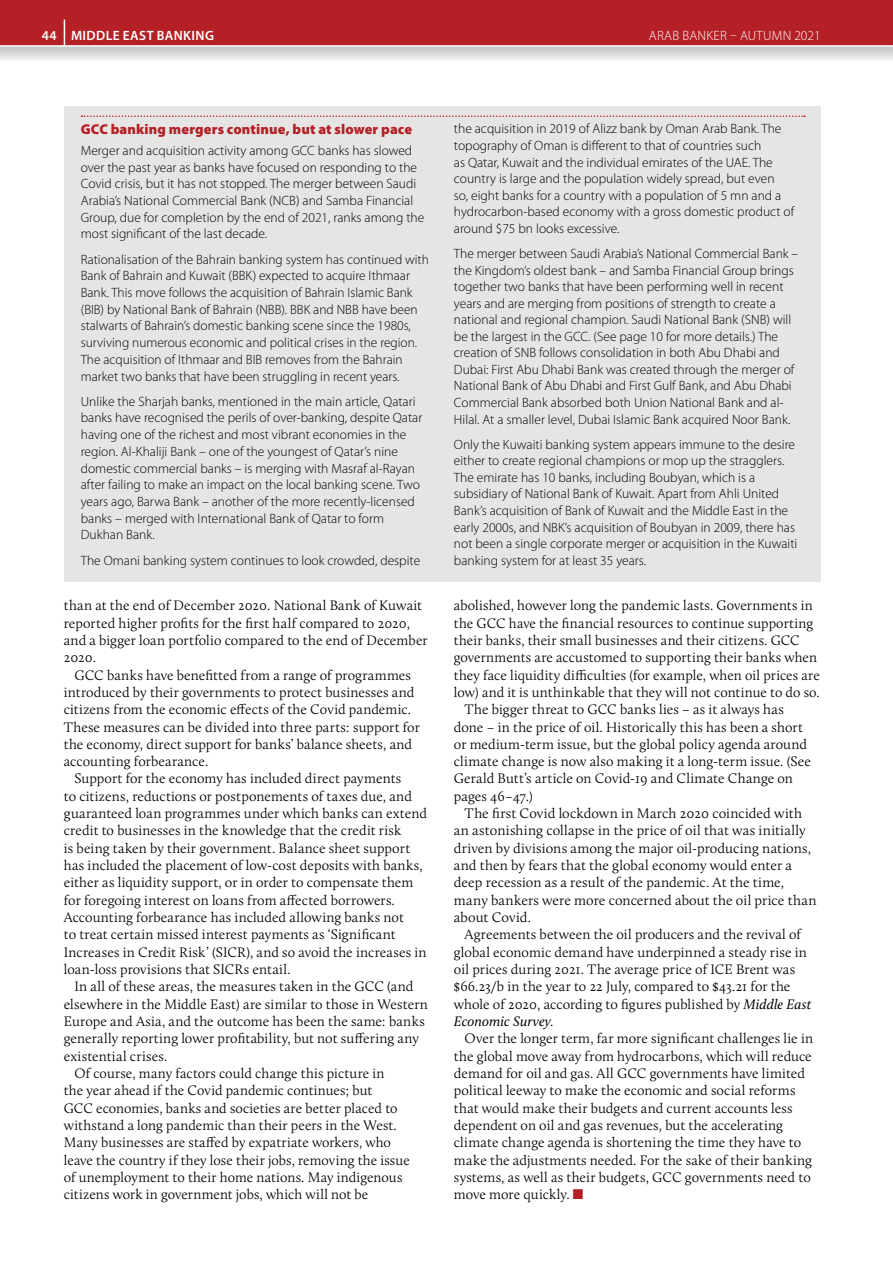
<style>
.page{position:relative;width:893px;height:1263px;background:#fff}
.page>*{position:absolute;margin:0;border:0;box-sizing:border-box;transform-origin:0 0}
.t1{font:300 14.25px/17.2px "Calluna";letter-spacing:.005em;color:#000}
.t2{font:900 14.25px "Myriad Pro";letter-spacing:.01em;color:#b42025}
.t3{font:italic 14.25px "Calluna";color:#000}
.t4{font:300 13.5px/16.5px "Myriad Pro";color:#000}
.t5{font:300 13.5px "Myriad Pro";letter-spacing:.02em;color:#fff}
.t6{font:600 13.5px "Myriad Pro";letter-spacing:.03em;color:#fff}
.s1{font-weight:400;font-style:italic}
.s2{font-weight:300;font-style:normal}
.s3{color:#b42025}
</style>
<div class="page">
<div style="left:0;top:0;width:893px;height:46px;background:#b42025"></div>
<svg style="left:0;top:47px;width:893px;height:13px;background:#d9dadb"></svg>
<svg style="left:64px;top:20px;width:1px;height:25px"></svg>
<hr style="left:0;top:45px;width:893px;height:2px;background:#fff">
<div style="left:64px;top:106px;width:757px;height:475px;background:#e7e4e4"></div>
<svg style="left:82px;top:115px;width:723px;height:2px"></svg>
<p class="t6" style="left:42px;top:27px;width:174px">44 MIDDLE EAST BANKING</p>
<p class="t5" style="left:649px;top:27px;width:173px">ARAB BANKER – AUTUMN 2021</p>
<p class="t2" style="left:81px;top:120px;width:333px">GCC banking mergers continue, but at slower pace</p>
<p class="t4" style="left:81px;top:142px;width:345px">Merger and acquisition activity among GCC banks has slowed over the past year as banks have focused on responding to the Covid crisis, but it has not stopped. The merger between Saudi Arabia’s National Commercial Bank (NCB) and Samba Financial Group, due for completion by the end of 2021, ranks among the most significant of the last decade.</p>
<p class="t4" style="left:81px;top:251px;width:350px">Rationalisation of the Bahrain banking system has continued with Bank of Bahrain and Kuwait (BBK) expected to acquire Ithmaar Bank. This move follows the acquisition of Bahrain Islamic Bank (BIB) by National Bank of Bahrain (NBB). BBK and NBB have been stalwarts of Bahrain’s domestic banking scene since the 1980s, surviving numerous economic and political crises in the region.<br>The acquisition of Ithmaar and BIB removes from the Bahrain market two banks that have been struggling in recent years.</p>
<p class="t4" style="left:81px;top:393px;width:343px">Unlike the Sharjah banks, mentioned in the main article, Qatari banks have recognised the perils of over-banking, despite Qatar having one of the richest and most vibrant economies in the region. Al-Khaliji Bank – one of the youngest of Qatar’s nine domestic commercial banks – is merging with Masraf al-Rayan after failing to make an impact on the local banking scene. Two years ago, Barwa Bank – another of the more recently-licensed banks – merged with International Bank of Qatar to form Dukhan Bank.</p>
<p class="t4" style="left:81px;top:552px;width:341px">The Omani banking system continues to look crowded, despite</p>
<p class="t1" style="left:64px;top:597px;width:365px">than at the end of December 2020. National Bank of Kuwait reported higher profits for the first half compared to 2020, and a bigger loan portfolio compared to the end of December 2020.</p>
<p class="t1" style="left:64px;top:666px;width:358px;text-indent:11px">GCC banks have benefitted from a range of programmes introduced by their governments to protect businesses and citizens from the economic effects of the Covid pandemic.<br>These measures can be divided into three parts: support for the economy, direct support for banks’ balance sheets, and accounting forbearance.</p>
<p class="t1" style="left:64px;top:770px;width:365px;text-indent:11px">Support for the economy has included direct payments<br>to citizens, reductions or postponements of taxes due, and guaranteed loan programmes under which banks can extend credit to businesses in the knowledge that the credit risk<br>is being taken by their government. Balance sheet support has included the placement of low-cost deposits with banks, either as liquidity support, or in order to compensate them for foregoing interest on loans from affected borrowers.<br>Accounting forbearance has included allowing banks not<br>to treat certain missed interest payments as ‘Significant Increases in Credit Risk’ (SICR), and so avoid the increases in loan-loss provisions that SICRs entail.</p>
<p class="t1" style="left:74px;top:978px;width:340px">In all of these areas, the measures taken in the GCC (and</p>
<p class="t1" style="left:64px;top:995px;width:366px">elsewhere in the Middle East) are similar to those in Western</p>
<p class="t1" style="left:64px;top:1012px;width:363px">Europe and Asia, and the outcome has been the same: banks</p>
<p class="t1" style="left:64px;top:1030px;width:357px">generally reporting lower profitability, but not suffering any</p>
<p class="t1" style="left:64px;top:1047px;width:105px">existential crises.</p>
<p class="t1" style="left:74px;top:1064px;width:312px">Of course, many factors could change this picture in</p>
<p class="t1" style="left:64px;top:1082px;width:310px">the year ahead if the Covid pandemic continues; but</p>
<p class="t1" style="left:64px;top:1099px;width:335px">GCC economies, banks and societies are better placed to</p>
<p class="t1" style="left:64px;top:1116px;width:335px">withstand a long pandemic than their peers in the West.</p>
<p class="t1" style="left:64px;top:1134px;width:329px">Many businesses are staffed by expatriate workers, who</p>
<p class="t1" style="left:64px;top:1151px;width:348px">leave the country if they lose their jobs, removing the issue</p>
<p class="t1" style="left:64px;top:1168px;width:340px">of unemployment to their home nations. May indigenous</p>
<p class="t1" style="left:64px;top:1186px;width:306px">citizens work in government jobs, which will not be</p>
<p class="t4" style="left:454px;top:121px;width:342px">the acquisition in 2019 of Alizz bank by Oman Arab Bank. The topography of Oman is different to that of countries such<br>as Qatar, Kuwait and the individual emirates of the UAE. The country is large and the population widely spread, but even<br>so, eight banks for a country with a population of 5 mn and a hydrocarbon-based economy with a gross domestic product of around $75 bn looks excessive.</p>
<p class="t4" style="left:454px;top:245px;width:346px">The merger between Saudi Arabia’s National Commercial Bank – the Kingdom’s oldest bank – and Samba Financial Group brings together two banks that have been performing well in recent years and are merging from positions of strength to create a national and regional champion. Saudi National Bank (SNB) will be the largest in the GCC. (See page 10 for more details.) The creation of SNB follows consolidation in both Abu Dhabi and Dubai: First Abu Dhabi Bank was created through the merger of National Bank of Abu Dhabi and First Gulf Bank, and Abu Dhabi Commercial Bank absorbed both Union National Bank and al-Hilal. At a smaller level, Dubai Islamic Bank acquired Noor Bank.</p>
<p class="t4" style="left:454px;top:436px;width:345px">Only the Kuwaiti banking system appears immune to the desire either to create regional champions or mop up the stragglers.<br>The emirate has 10 banks, including Boubyan, which is a subsidiary of National Bank of Kuwait. Apart from Ahli United Bank’s acquisition of Bank of Kuwait and the Middle East in the early 2000s, and NBK’s acquisition of Boubyan in 2009, there has not been a single corporate merger or acquisition in the Kuwaiti banking system for at least 35 years.</p>
<p class="t1" style="left:454px;top:597px;width:360px">abolished, however long the pandemic lasts. Governments in</p>
<p class="t1" style="left:454px;top:614px;width:361px">the GCC have the financial resources to continue supporting</p>
<p class="t1" style="left:454px;top:631px;width:347px">their banks, their small businesses and their citizens. GCC</p>
<p class="t1" style="left:454px;top:649px;width:365px">governments are accustomed to supporting their banks when</p>
<p class="t1" style="left:454px;top:666px;width:367px">they face liquidity difficulties (for example, when oil prices are</p>
<p class="t1" style="left:454px;top:683px;width:367px">low) and it is unthinkable that they will not continue to do so.</p>
<p class="t1" style="left:465px;top:701px;width:321px">The bigger threat to GCC banks lies – as it always has</p>
<p class="t1" style="left:454px;top:718px;width:350px">done – in the price of oil. Historically this has been a short</p>
<p class="t1" style="left:454px;top:735px;width:355px">or medium-term issue, but the global policy agenda around</p>
<p class="t1" style="left:454px;top:753px;width:359px">climate change is now also making it a long-term issue. (See</p>
<p class="t1" style="left:454px;top:770px;width:341px">Gerald Butt’s article on Covid-19 and Climate Change on</p>
<p class="t1" style="left:454px;top:787px;width:80px">pages 46–47.)</p>
<p class="t1" style="left:465px;top:805px;width:339px">The first Covid lockdown in March 2020 coincided with</p>
<p class="t1" style="left:454px;top:822px;width:353px">an astonishing collapse in the price of oil that was initially</p>
<p class="t1" style="left:454px;top:839px;width:359px">driven by divisions among the major oil-producing nations,</p>
<p class="t1" style="left:454px;top:856px;width:340px">and then by fears that the global economy would enter a</p>
<p class="t1" style="left:454px;top:874px;width:332px">deep recession as a result of the pandemic. At the time,</p>
<p class="t1" style="left:454px;top:891px;width:364px">many bankers were more concerned about the oil price than</p>
<p class="t1" style="left:454px;top:908px;width:79px">about Covid.</p>
<p class="t1" style="left:465px;top:926px;width:338px">Agreements between the oil producers and the revival of</p>
<p class="t1" style="left:454px;top:943px;width:355px">global economic demand have underpinned a steady rise in</p>
<p class="t1" style="left:454px;top:960px;width:343px">oil prices during 2021. The average price of ICE Brent was</p>
<p class="t1" style="left:454px;top:978px;width:338px">$66.23/b in the year to 22 July, compared to $43.21 for the</p>
<p class="t1" style="left:454px;top:995px;width:359px">whole of 2020, according to figures published by <span class="s1">Middle East</span></p>
<p class="t3" style="left:454px;top:1012px;width:101px">Economic Survey<span class="s2">.</span></p>
<p class="t1" style="left:465px;top:1030px;width:350px">Over the longer term, far more significant challenges lie in</p>
<p class="t1" style="left:454px;top:1047px;width:359px">the global move away from hydrocarbons, which will reduce</p>
<p class="t1" style="left:454px;top:1064px;width:353px">demand for oil and gas. All GCC governments have limited</p>
<p class="t1" style="left:454px;top:1082px;width:343px">political leeway to make the economic and social reforms</p>
<p class="t1" style="left:454px;top:1099px;width:340px">that would make their budgets and current accounts less</p>
<p class="t1" style="left:454px;top:1116px;width:331px">dependent on oil and gas revenues, but the accelerating</p>
<p class="t1" style="left:454px;top:1134px;width:349px">climate change agenda is shortening the time they have to</p>
<p class="t1" style="left:454px;top:1151px;width:360px">make the adjustments needed. For the sake of their banking</p>
<p class="t1" style="left:454px;top:1168px;width:358px">systems, as well as their budgets, GCC governments need to</p>
<p class="t1" style="left:454px;top:1185px;width:131px">move more quickly. <span class="s3">■</span></p>
</div>
